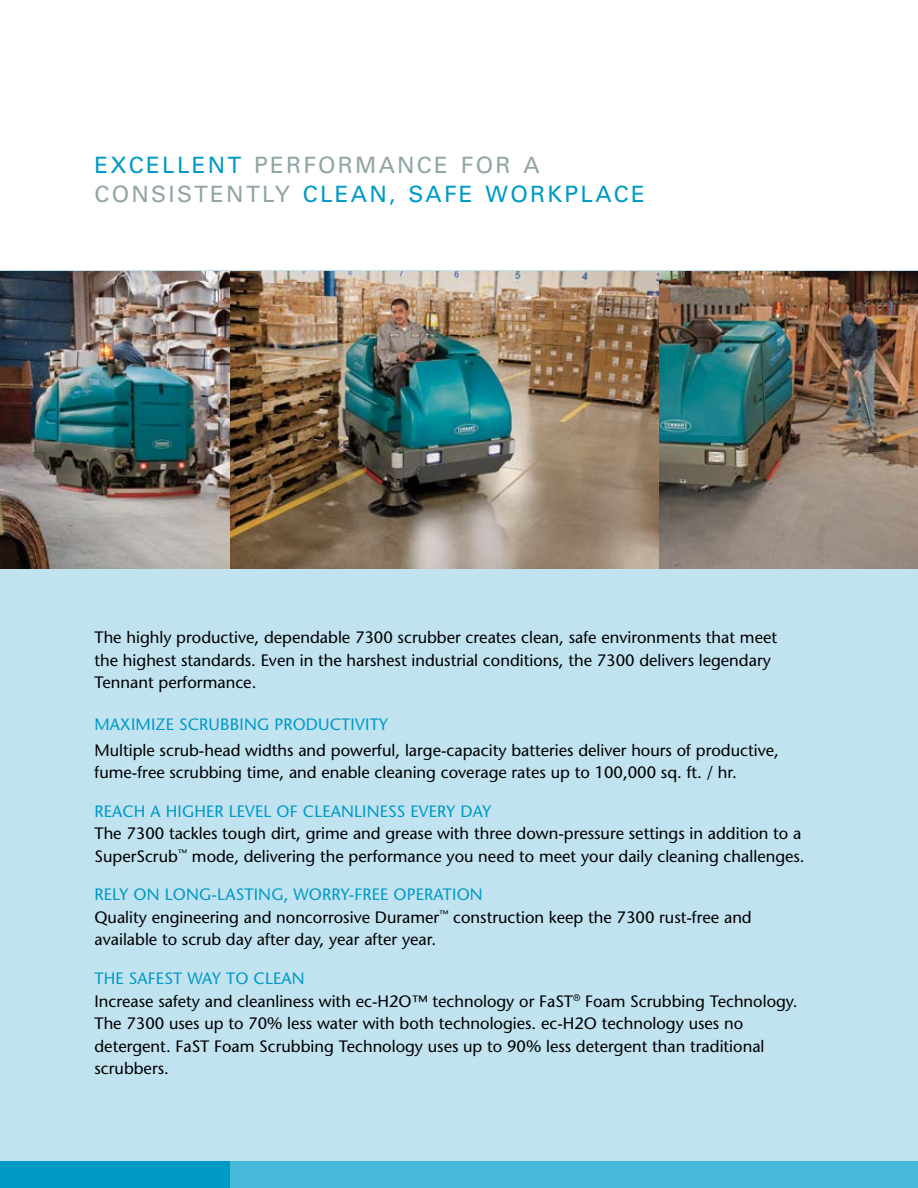
<style>
.page{position:relative;width:918px;height:1188px;background:#fff}
.page>*{position:absolute;margin:0;border:0;box-sizing:border-box;transform-origin:0 0}
.t1{font:22.5px "Univers";letter-spacing:.1em;color:#009ac7}
.t2{font:22.5px "Univers";color:#91a5a5}
.t3{font:16.5px/22.5px "Stone Sans";color:#000}
.t4{font:16.5px "Stone Sans";letter-spacing:.01em;color:#009ac7}
.s1{color:#91a5a5}
.s2{color:#009ac7}
</style>
<div class="page">
<div style="left:0;top:271px;width:918px;height:917px;background:#c1e2ef"></div>
<div style="left:216px;top:1161px;width:702px;height:27px;background:#46b9d9"></div>
<div style="left:0;top:1161px;width:230px;height:27px;background:#009ac7"></div>
<img style="left:659px;top:271px;width:259px;height:297px">
<img style="left:230px;top:271px;width:429px;height:297px">
<img style="left:0;top:271px;width:230px;height:297px">
<h1 class="t1" style="left:94px;top:151px;width:176px">EXCELLENT <span class="s1">PER</span></h1>
<h1 class="t2" style="left:303px;top:151px;width:94px">FOR MANCE</h1>
<h1 class="t2" style="left:461px;top:151px;width:32px">FOR</h1>
<h1 class="t2" style="left:523px;top:151px;width:14px">A</h1>
<h1 class="t2" style="left:94px;top:181px;width:18px">CONSISTENT</h1>
<h1 class="t1" style="left:262px;top:181px;width:90px"><span class="s1">LY</span> CLEAN</h1>
<h1 class="t1" style="left:389px;top:181px;width:117px">, SAFEWOR</h1>
<h1 class="t1" style="left:547px;top:181px;width:65px">KPLACE</h1>
<p class="t3" style="left:94px;top:626px;width:684px">The highly productive, dependable 7300 scrubber creates clean, safe environments that meet the highest standards. Even in the harshest industrial conditions, the 7300 delivers legendary<br>Tennant performance.</p>
<p class="t4" style="left:94px;top:714px;width:26px">Maximi</p>
<p class="t4" style="left:156px;top:714px;width:35px">ze scrubbing</p>
<p class="t4" style="left:274px;top:714px;width:11px">productivit</p>
<p class="t4" style="left:379px;top:714px;width:10px">y</p>
<p class="t3" style="left:94px;top:738px;width:686px">Multiple scrub-head widths and powerful, large-capacity batteries deliver hours of productive, fume-free scrubbing time, and enable cleaning coverage rates up to 100,000 sq. ft. / hr.</p>
<p class="t4" style="left:94px;top:801px;width:21px">Reach</p>
<p class="t4" style="left:151px;top:801px;width:26px">a higher</p>
<p class="t4" style="left:229px;top:801px;width:10px">level</p>
<p class="t4" style="left:277px;top:801px;width:37px">of cleanliness</p>
<p class="t4" style="left:411px;top:801px;width:10px">ever</p>
<p class="t4" style="left:447px;top:801px;width:46px">y day</p>
<p class="t3" style="left:94px;top:822px;width:712px">The 7300 tackles tough dirt, grime and grease with three down-pressure settings in addition to a<br>SuperScrub<sup>™</sup> mode, delivering the performance you need to meet your daily cleaning challenges.</p>
<p class="t4" style="left:95px;top:885px;width:83px">Rely on long</p>
<p class="t4" style="left:212px;top:885px;width:16px">-lasting</p>
<p class="t4" style="left:284px;top:885px;width:23px">, worr</p>
<p class="t4" style="left:341px;top:885px;width:23px">y-free</p>
<p class="t3" style="left:95px;top:883px;width:659px;text-indent:299px"><span class="s2">operation<br></span>Quality engineering and noncorrosive Duramer<sup>™</sup> construction keep the 7300 rust-free and available to scrub day after day, year after year.</p>
<p class="t4" style="left:95px;top:968px;width:45px">The safest</p>
<p class="t3" style="left:94px;top:967px;width:705px;text-indent:93px"><span class="s2">way to clean<br></span>Increase safety and cleanliness with ec-H2O™ technology or FaST<sup>®</sup> Foam Scrubbing Technology.<br>The 7300 uses up to 70% less water with both technologies. ec-H2O technology uses no detergent. FaST Foam Scrubbing Technology uses up to 90% less detergent than traditional scrubbers.</p>
</div>
